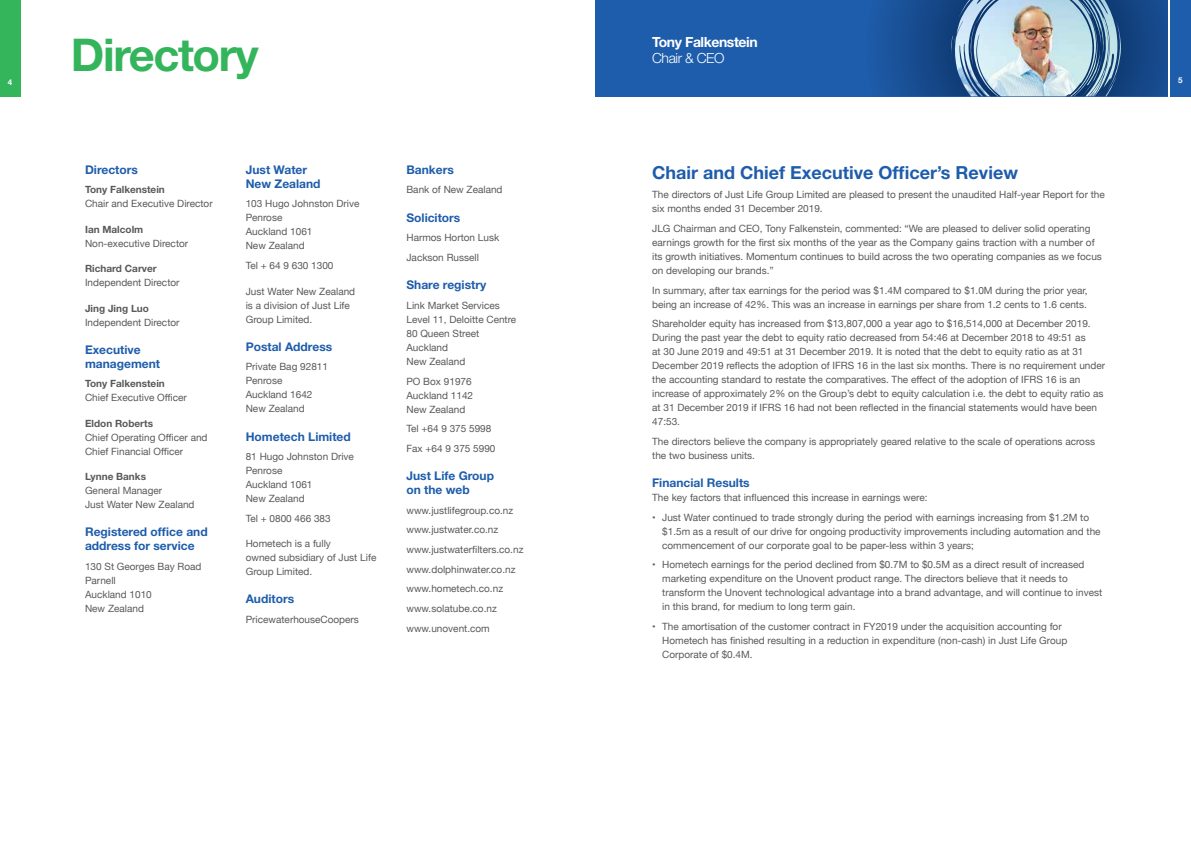
<style>
.page{position:relative;width:1191px;height:842px;background:#fff}
.page>*{position:absolute;margin:0;border:0;box-sizing:border-box;transform-origin:0 0}
.t1{font:700 45.2px "Helvetica Neue";letter-spacing:-.03em;color:#34b55c}
.t2{font:700 18px "Helvetica Neue";color:#1e5dab}
.t3{font:700 14px "Helvetica Neue";letter-spacing:-.03em;color:#fff}
.t4{font:300 14px "Helvetica Neue";letter-spacing:-.03em;color:#fff}
.t5{font:700 12px/14px "Helvetica Neue";color:#1e5dab}
.t6{font:10px/14px "Helvetica Neue";color:#58595b}
.t7{font:700 10px "Helvetica Neue";color:#58595b}
.t8{font:700 8px "Helvetica Neue";color:#fff}
</style>
<div class="page">
<div style="left:0;top:0;width:20px;height:96px;background:#34b55c"></div>
<div style="left:1170px;top:0;width:21px;height:96px;background:#1e5dab"></div>
<div style="left:595px;top:0;width:573px;height:96px;background:#1e5dab"></div>
<img style="left:881px;top:0;width:287px;height:96px">
<img style="left:1070px;top:0;width:48px;height:96px">
<p class="t8" style="left:8px;top:79px;width:6px">4</p>
<h1 class="t1" style="left:71px;top:38px;width:189px">Directory</h1>
<p class="t5" style="left:85px;top:164px;width:54px">Directors</p>
<p class="t7" style="left:85px;top:186px;width:81px">Tony Falkenstein</p>
<p class="t6" style="left:85px;top:198px;width:129px">Chair and Executive Director</p>
<p class="t7" style="left:85px;top:225px;width:60px">Ian Malcolm</p>
<p class="t6" style="left:85px;top:237px;width:105px">Non-executive Director</p>
<p class="t7" style="left:85px;top:265px;width:73px">Richard Carver</p>
<p class="t6" style="left:85px;top:276px;width:96px">Independent Director</p>
<p class="t7" style="left:85px;top:304px;width:65px">Jing Jing Luo</p>
<p class="t6" style="left:85px;top:316px;width:96px">Independent Director</p>
<p class="t5" style="left:85px;top:343px;width:77px">Executive management</p>
<p class="t7" style="left:85px;top:380px;width:81px">Tony Falkenstein</p>
<p class="t6" style="left:85px;top:391px;width:103px">Chief Executive Officer</p>
<p class="t7" style="left:85px;top:419px;width:69px">Eldon Roberts</p>
<p class="t6" style="left:85px;top:431px;width:124px">Chief Operating Officer and<br>Chief Financial Officer</p>
<p class="t7" style="left:85px;top:473px;width:62px">Lynne Banks</p>
<p class="t6" style="left:85px;top:484px;width:111px">General Manager<br>Just Water New Zealand</p>
<p class="t5" style="left:85px;top:526px;width:124px">Registered office and address for service</p>
<p class="t6" style="left:85px;top:560px;width:118px">130 St Georges Bay Road<br>Parnell<br>Auckland 1010<br>New Zealand</p>
<p class="t5" style="left:246px;top:164px;width:76px">Just Water<br>New Zealand</p>
<p class="t6" style="left:246px;top:198px;width:115px">103 Hugo Johnston Drive<br>Penrose<br>Auckland 1061<br>New Zealand</p>
<p class="t6" style="left:246px;top:259px;width:89px">Tel + 64 9 630 1300</p>
<p class="t6" style="left:246px;top:285px;width:111px">Just Water New Zealand is a division of Just Life<br>Group Limited.</p>
<p class="t5" style="left:246px;top:340px;width:88px">Postal Address</p>
<p class="t6" style="left:246px;top:360px;width:84px">Private Bag 92811<br>Penrose<br>Auckland 1642<br>New Zealand</p>
<p class="t5" style="left:246px;top:430px;width:107px">Hometech Limited</p>
<p class="t6" style="left:246px;top:450px;width:110px">81 Hugo Johnston Drive<br>Penrose<br>Auckland 1061<br>New Zealand</p>
<p class="t6" style="left:246px;top:512px;width:86px">Tel + 0800 466 383</p>
<p class="t6" style="left:246px;top:537px;width:132px">Hometech is a fully<br>owned subsidiary of Just Life<br>Group Limited.</p>
<p class="t5" style="left:246px;top:593px;width:50px">Auditors</p>
<p class="t6" style="left:246px;top:613px;width:115px">PricewaterhouseCoopers</p>
<p class="t5" style="left:406px;top:164px;width:49px">Bankers</p>
<p class="t6" style="left:406px;top:184px;width:98px">Bank of New Zealand</p>
<p class="t5" style="left:406px;top:211px;width:55px">Solicitors</p>
<p class="t6" style="left:406px;top:229px;width:94px;line-height:19.7px">Harmos Horton Lusk<br>Jackson Russell</p>
<p class="t5" style="left:406px;top:279px;width:81px">Share registry</p>
<p class="t6" style="left:406px;top:299px;width:111px">Link Market Services<br>Level 11, Deloitte Centre<br>80 Queen Street<br>Auckland<br>New Zealand</p>
<p class="t6" style="left:406px;top:375px;width:68px">PO Box 91976<br>Auckland 1142<br>New Zealand</p>
<p class="t6" style="left:406px;top:419px;width:91px;line-height:19.7px">Tel +64 9 375 5998<br>Fax +64 9 375 5990</p>
<p class="t5" style="left:406px;top:470px;width:89px">Just Life Group on the web</p>
<p class="t6" style="left:406px;top:501px;width:118px;line-height:19.7px">www.justlifegroup.co.nz www.justwater.co.nz www.justwaterfilters.co.nz www.dolphinwater.co.nz www.hometech.co.nz www.solatube.co.nz www.unovent.com</p>
<h3 class="t3" style="left:652px;top:36px;width:107px">Tony Falkenstein</h3>
<h3 class="t4" style="left:652px;top:51px;width:74px">Chair &amp; CEO</h3>
<h2 class="t2" style="left:652px;top:165px;width:367px">Chair and Chief Executive Officer’s Review</h2>
<p class="t6" style="left:652px;top:188px;width:454px">The directors of Just Life Group Limited are pleased to present the unaudited Half-year Report for the six months ended 31 December 2019.</p>
<p class="t6" style="left:652px;top:222px;width:451px">JLG Chairman and CEO, Tony Falkenstein, commented: “We are pleased to deliver solid operating earnings growth for the first six months of the year as the Company gains traction with a number of its growth initiatives. Momentum continues to build across the two operating companies as we focus on developing our brands.”</p>
<p class="t6" style="left:652px;top:284px;width:437px">In summary, after tax earnings for the period was $1.4M compared to $1.0M during the prior year, being an increase of 42%. This was an increase in earnings per share from 1.2 cents to 1.6 cents.</p>
<p class="t6" style="left:652px;top:317px;width:454px">Shareholder equity has increased from $13,807,000 a year ago to $16,514,000 at December 2019.<br>During the past year the debt to equity ratio decreased from 54:46 at December 2018 to 49:51 as<br>at 30 June 2019 and 49:51 at 31 December 2019. It is noted that the debt to equity ratio as at 31<br>December 2019 reflects the adoption of IFRS 16 in the last six months. There is no requirement under the accounting standard to restate the comparatives. The effect of the adoption of IFRS 16 is an increase of approximately 2% on the Group’s debt to equity calculation i.e. the debt to equity ratio as at 31 December 2019 if IFRS 16 had not been reflected in the financial statements would have been 47:53.</p>
<p class="t6" style="left:652px;top:435px;width:444px">The directors believe the company is appropriately geared relative to the scale of operations across the two business units.</p>
<p class="t5" style="left:652px;top:477px;width:99px">Financial Results</p>
<p class="t6" style="left:652px;top:491px;width:277px">The key factors that influenced this increase in earnings were:</p>
<p class="t6" style="left:662px;top:511px;width:440px;text-indent:-10px">• Just Water continued to trade strongly during the period with earnings increasing from $1.2M to $1.5m as a result of our drive for ongoing productivity improvements including automation and the commencement of our corporate goal to be paper-less within 3 years;</p>
<p class="t6" style="left:662px;top:558px;width:441px;text-indent:-10px">• Hometech earnings for the period declined from $0.7M to $0.5M as a direct result of increased marketing expenditure on the Unovent product range. The directors believe that it needs to transform the Unovent technological advantage into a brand advantage, and will continue to invest in this brand, for medium to long term gain.</p>
<p class="t6" style="left:662px;top:620px;width:406px;text-indent:-10px">• The amortisation of the customer contract in FY2019 under the acquisition accounting for<br>Hometech has finished resulting in a reduction in expenditure (non-cash) in Just Life Group<br>Corporate of $0.4M.</p>
<p class="t8" style="left:1178px;top:77px;width:6px">5</p>
</div>
